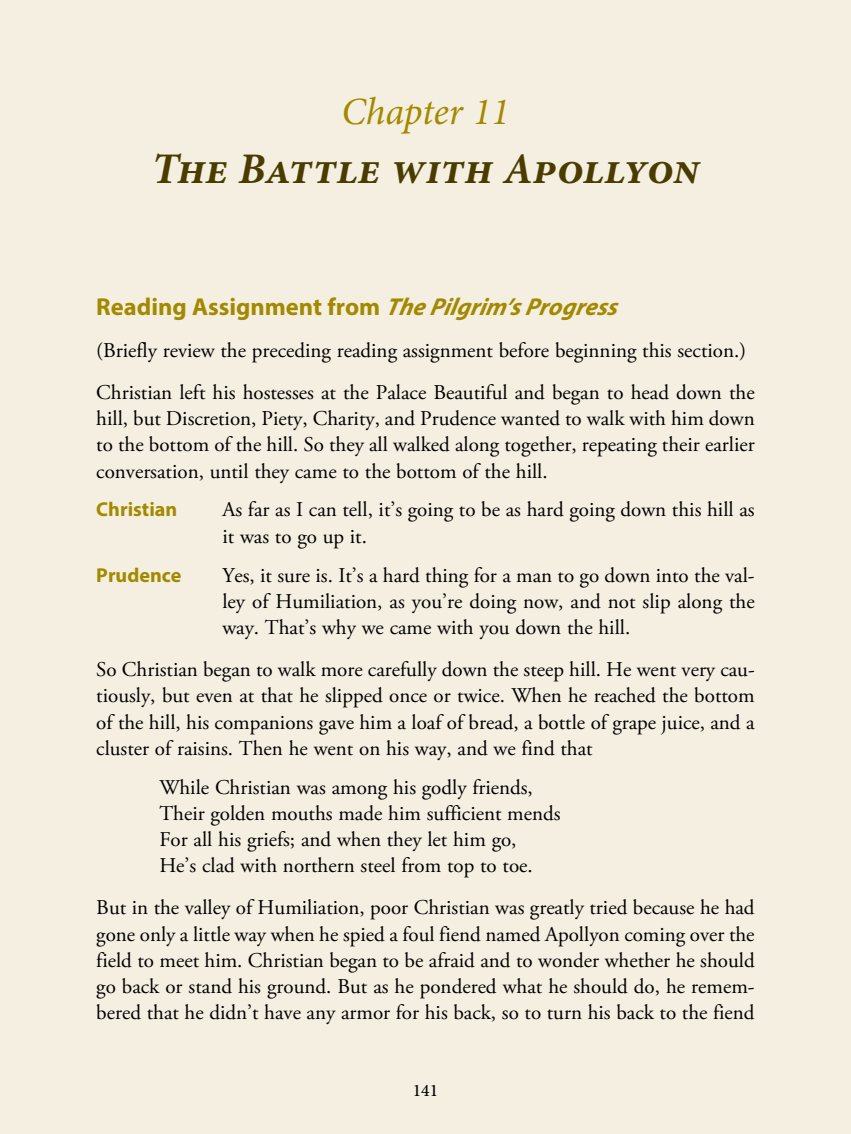
<style>
.page{position:relative;width:851px;height:1134px;background:#fff}
.page>*{position:absolute;margin:0;border:0;box-sizing:border-box;transform-origin:0 0}
.t1{font:italic 700 43.75px "Minion Pro";color:#4a3c00}
.t2{font:italic 38.5px "Minion Pro";letter-spacing:-.005em;color:#a38900}
.t3{font:700 24.5px "Myriad Pro";color:#a38900}
.t4{font:21px/26.2px "Adobe Garamond Pro";color:#000;text-align:justify}
.t5{font:700 20.12px "Myriad Pro";color:#a38900}
.t6{font:500 17.5px "Minion Pro";color:#000}
.s1{font-style:italic}
</style>
<div class="page">
<div style="left:0;top:0;width:850px;height:1134px;background:#f5efe1"></div>
<h2 class="t2" style="left:341px;top:86px;width:169px">Chapter 11</h2>
<h1 class="t1" style="left:152px;top:138px;width:548px">The Battle with Apollyon</h1>
<p class="t3" style="left:96px;top:291px;width:528px">Reading Assignment from <span class="s1">The Pilgrim’sProgress</span></p>
<p class="t4" style="left:96px;top:330px;width:659px;line-height:42px">(Briefly review the preceding reading assignment before beginning this section.)<br>Christian left his hostesses at the Palace Beautiful and began to head down the</p>
<p class="t4" style="left:96px;top:406px;width:660px">hill, but Discretion, Piety, Charity, and Prudence wanted to walk with him down to the bottom of the hill. So they all walked along together, repeating their earlier conversation, until they came to the bottom of the hill.</p>
<p class="t5" style="left:96px;top:497px;width:82px">Christian</p>
<p class="t4" style="left:222px;top:497px;width:534px">As far as I can tell, it’s going to be as hard going down this hill as it was to go up it.</p>
<p class="t5" style="left:96px;top:562px;width:87px">Prudence</p>
<p class="t4" style="left:222px;top:562px;width:534px">Yes, it sure is. It’s a hard thing for a man to go down into the val&shy;ley of Humiliation, as you’re doing now, and not slip along the way. That’s why we came with you down the hill.</p>
<p class="t4" style="left:96px;top:657px;width:660px">So Christian began to walk more carefully down the steep hill. He went very cau&shy;tiously, but even at that he slipped once or twice. When he reached the bottom of the hill, his companions gave him a loaf of bread, a bottle of grape juice, and a cluster of raisins. Then he went on his way, and we find that</p>
<p class="t4" style="left:159px;top:775px;width:403px;text-align:left">While Christian was among his godly friends, Their golden mouths made him sufficient mends For all his griefs; and when they let him go,<br>He’s clad with northern steel from top to toe.</p>
<p class="t4" style="left:96px;top:895px;width:660px">But in the valley of Humiliation, poor Christian was greatly tried because he had gone only a little way when he spied a foul fiend named Apollyon coming over the field to meet him. Christian began to be afraid and to wonder whether he should go back or stand his ground. But as he pondered what he should do, he remem&shy;bered that he didn’t have any armor for his back, so to turn his back to the fiend</p>
<p class="t6" style="left:413px;top:1079px;width:27px">141</p>
</div>
